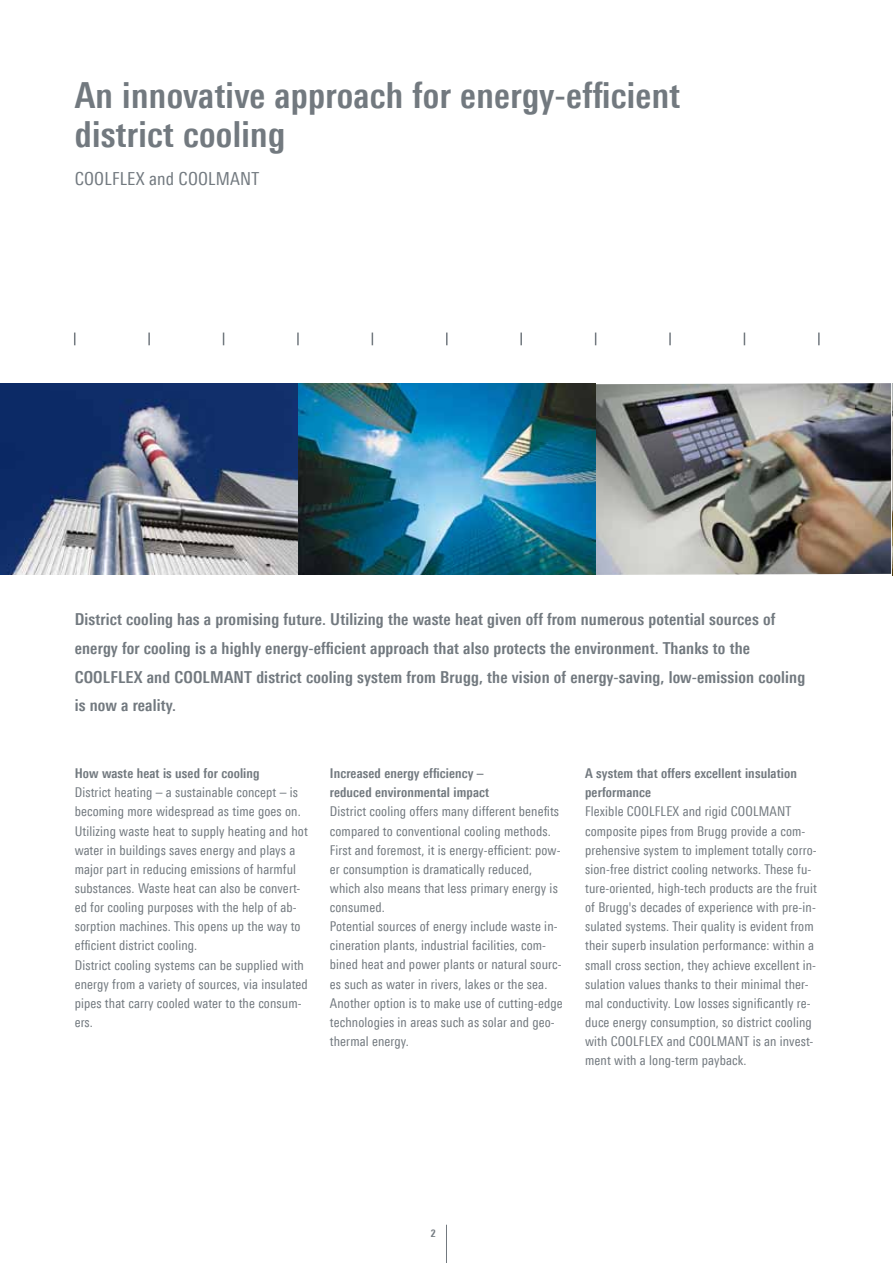
<style>
.page{position:relative;width:893px;height:1263px;background:#fff}
.page>*{position:absolute;margin:0;border:0;box-sizing:border-box;transform-origin:0 0}
.t1{font:700 36px/38.2px "Linotype Univers 620 Cn";letter-spacing:.01em;color:#72797f}
.t2{font:18px "Linotype Univers 420 Cn";letter-spacing:.01em;color:#72797f}
.t3{font:700 16.5px/28.7px "Linotype Univers 620 Cn";letter-spacing:.01em;color:#72797f}
.t4{font:13.5px/19.2px "Linotype Univers 420 Cn";letter-spacing:.01em;color:#72797f}
.t5{font:700 13.5px/19.2px "Linotype Univers 620 Cn";letter-spacing:.01em;color:#72797f}
.t6{font:700 10.5px "Linotype Univers 620 Cn";color:#72797f}
</style>
<div class="page">
<hr style="left:446px;top:1225px;width:1px;height:38px;background:#72797f">
<img style="left:0;top:383px;width:893px;height:192px">
<svg style="left:818px;top:333px;width:2px;height:12px"></svg>
<svg style="left:74px;top:333px;width:1px;height:12px"></svg>
<svg style="left:148px;top:333px;width:2px;height:12px"></svg>
<svg style="left:223px;top:333px;width:1px;height:12px"></svg>
<svg style="left:297px;top:333px;width:2px;height:12px"></svg>
<svg style="left:446px;top:333px;width:2px;height:12px"></svg>
<svg style="left:595px;top:333px;width:1px;height:12px"></svg>
<svg style="left:669px;top:333px;width:2px;height:12px"></svg>
<svg style="left:744px;top:333px;width:1px;height:12px"></svg>
<svg style="left:372px;top:333px;width:1px;height:12px"></svg>
<svg style="left:520px;top:333px;width:2px;height:12px"></svg>
<h1 class="t1" style="left:75px;top:76px;width:607px">An innovative approach for energy-efficient district cooling</h1>
<h2 class="t2" style="left:75px;top:168px;width:186px">COOLFLEX and COOLMANT</h2>
<p class="t3" style="left:75px;top:605px;width:732px">District cooling has a promising future. Utilizing the waste heat given off from numerous potential sources of energy for cooling is a highly energy-efficient approach that also protects the environment. Thanks to the COOLFLEX and COOLMANT district cooling system from Brugg, the vision of energy-saving, low-emission cooling is now a reality.</p>
<p class="t5" style="left:75px;top:764px;width:187px">How waste heat is used for cooling</p>
<p class="t4" style="left:75px;top:783px;width:235px">District heating – a sustainable concept – is becoming more widespread as time goes on.<br>Utilizing waste heat to supply heating and hot water in buildings saves energy and plays a major part in reducing emissions of harmful substances. Waste heat can also be convert&shy;ed for cooling purposes with the help of ab&shy;sorption machines. This opens up the way to efficient district cooling.<br>District cooling systems can be supplied with energy from a variety of sources, via insulated pipes that carry cooled water to the consum&shy;ers.</p>
<p class="t5" style="left:330px;top:764px;width:161px">Increased energy efficiency – reduced environmental impact</p>
<p class="t4" style="left:330px;top:802px;width:234px">District cooling offers many different benefits compared to conventional cooling methods.<br>First and foremost, it is energy-efficient: pow&shy;er consumption is dramatically reduced, which also means that less primary energy is consumed.<br>Potential sources of energy include waste in&shy;cineration plants, industrial facilities, com&shy;bined heat and power plants or natural sourc&shy;es such as water in rivers, lakes or the sea.<br>Another option is to make use of cutting-edge technologies in areas such as solar and geo&shy;thermal energy.</p>
<p class="t5" style="left:585px;top:764px;width:213px">A system that offers excellent insulation performance</p>
<p class="t4" style="left:585px;top:802px;width:233px">Flexible COOLFLEX and rigid COOLMANT composite pipes from Brugg provide a com&shy;prehensive system to implement totally corro&shy;sion-free district cooling networks. These fu&shy;ture-oriented, high-tech products are the fruit of Brugg's decades of experience with pre-in&shy;sulated systems. Their quality is evident from their superb insulation performance: within a small cross section, they achieve excellent in&shy;sulation values thanks to their minimal ther&shy;mal conductivity. Low losses significantly re&shy;duce energy consumption, so district cooling with COOLFLEX and COOLMANT is an invest&shy;ment with a long-term payback.</p>
<p class="t6" style="left:431px;top:1227px;width:6px">2</p>
</div>
